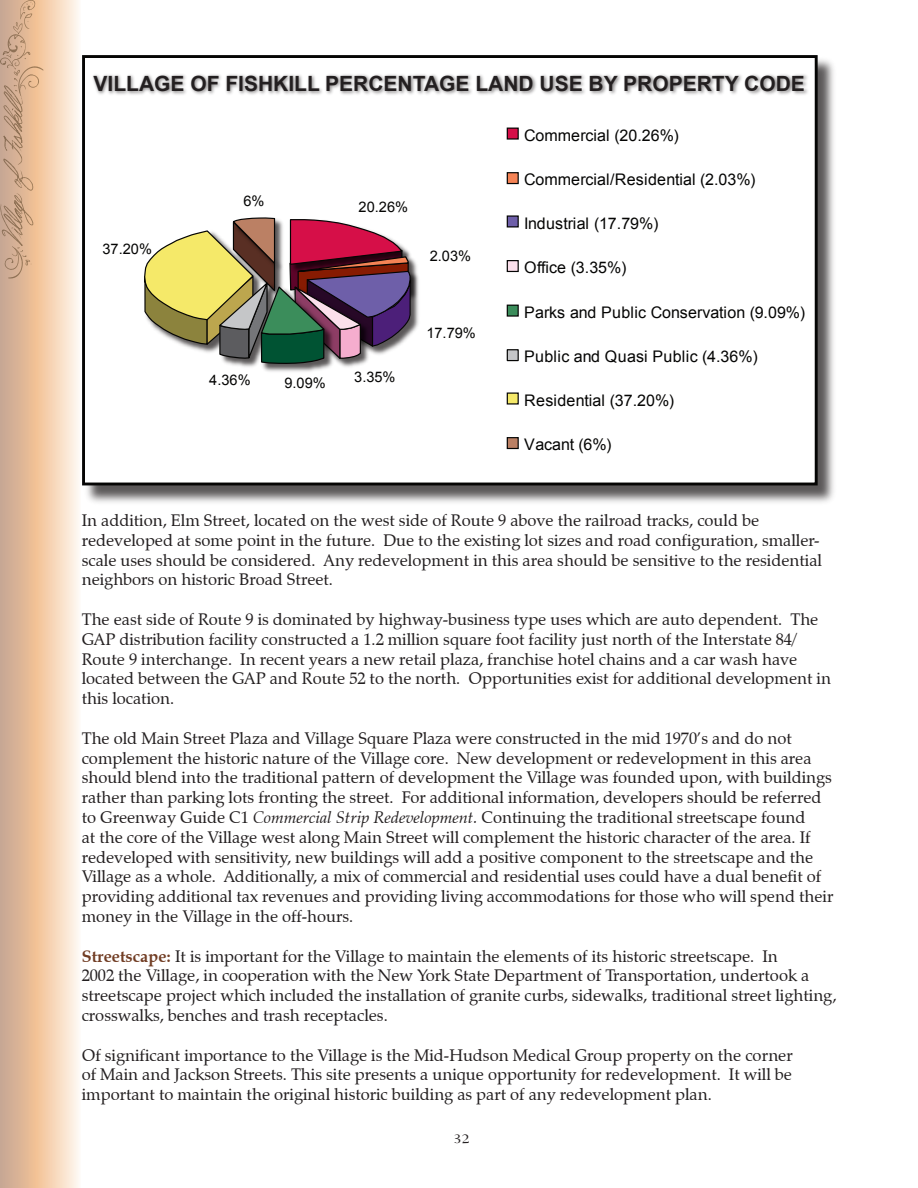
<style>
.page{position:relative;width:918px;height:1188px;background:#fff}
.page>*{position:absolute;margin:0;border:0;box-sizing:border-box;transform-origin:0 0}
.t1{font:700 21px "Arial";color:#231f20}
.t2{font:16.5px/19.8px "Zapf Calligraphic 801 BT";color:#231f20}
.t3{font:16.05px "Arial";color:#050504}
.t4{font:16.05px "Arial";letter-spacing:.02em;color:#050504}
.t5{font:14.55px "Arial";color:#050504}
.t6{font:13.5px "Transit Wide Normal";color:#231f20}
.s1{font-style:italic}
.s2{font-weight:700;color:#713d24}
</style>
<div class="page">
<svg style="left:0;top:0;width:79px;height:1188px;background:#ecccb0"></svg>
<svg style="left:0;top:0;width:44px;height:279px;background:#d7b090"></svg>
<div style="left:82px;top:56px;width:756px;height:450px;background:#231f20;opacity:.75"></div>
<div style="left:84px;top:57px;width:732px;height:427px;background:#fff"></div>
<div style="left:82px;top:55px;width:736px;height:430px;border:3px solid #050504"></div>
<img style="left:411px;top:269px;width:8px;height:65px">
<img style="left:261px;top:365px;width:72px;height:7px">
<svg style="left:144px;top:217px;width:267px;height:148px"></svg>
<div style="left:507px;top:128px;width:11px;height:11px;background:#d60f48"></div>
<div style="left:507px;top:128px;width:12px;height:12px;border:1px solid #050504"></div>
<div style="left:507px;top:173px;width:11px;height:11px;background:#f58355"></div>
<div style="left:507px;top:172px;width:12px;height:12px;border:1px solid #050504"></div>
<div style="left:507px;top:216px;width:11px;height:11px;background:#6e5fa9"></div>
<div style="left:507px;top:215px;width:12px;height:13px;border:1px solid #050504"></div>
<div style="left:507px;top:261px;width:11px;height:10px;background:#fbdfeb"></div>
<div style="left:507px;top:260px;width:12px;height:12px;border:1px solid #050504"></div>
<div style="left:507px;top:305px;width:11px;height:11px;background:#3b8d5b"></div>
<div style="left:507px;top:305px;width:12px;height:12px;border:1px solid #050504"></div>
<div style="left:507px;top:350px;width:11px;height:11px;background:#c5c6c8"></div>
<div style="left:507px;top:349px;width:12px;height:12px;border:1px solid #050504"></div>
<div style="left:507px;top:393px;width:11px;height:11px;background:#f5e969"></div>
<div style="left:507px;top:392px;width:12px;height:13px;border:1px solid #050504"></div>
<div style="left:507px;top:438px;width:11px;height:10px;background:#bb8064"></div>
<div style="left:507px;top:437px;width:12px;height:12px;border:1px solid #050504"></div>
<div style="left:92px;top:73px;width:717px;height:24px;background:#231f20;opacity:.6"></div>
<p class="t1" style="left:94px;top:70px;width:713px">VILLAGE OF FISHKILL PERCENTAGE LAND USE BY PROPERTY CODE</p>
<p class="t5" style="left:103px;top:239px;width:51px">37.20%</p>
<p class="t5" style="left:244px;top:191px;width:23px">6%</p>
<p class="t5" style="left:209px;top:370px;width:43px">4.36%</p>
<p class="t5" style="left:284px;top:374px;width:43px">9.09%</p>
<p class="t5" style="left:359px;top:197px;width:51px">20.26%</p>
<p class="t5" style="left:430px;top:246px;width:43px">2.03%</p>
<p class="t5" style="left:354px;top:367px;width:43px">3.35%</p>
<p class="t5" style="left:426px;top:324px;width:51px">17.79%</p>
<p class="t3" style="left:524px;top:125px;width:156px">Commercial (20.26%)</p>
<p class="t3" style="left:524px;top:169px;width:233px">Commercial/Residential (2.03%)</p>
<p class="t3" style="left:524px;top:213px;width:136px">Industrial (17.79%)</p>
<p class="t3" style="left:524px;top:257px;width:104px">Office (3.35%)</p>
<p class="t3" style="left:524px;top:302px;width:282px">Parks and Public Conservation (9.09%)</p>
<p class="t4" style="left:524px;top:346px;width:235px">Public and Quasi Public (4.36%)</p>
<p class="t3" style="left:524px;top:390px;width:152px">Residential (37.20%)</p>
<p class="t3" style="left:524px;top:434px;width:89px">Vacant (6%)</p>
<p class="t2" style="left:82px;top:511px;width:742px">In addition, Elm Street, located on the west side of Route 9 above the railroad tracks, could be redeveloped at some point in the future. Due to the existing lot sizes and road configuration, smaller&shy;scale uses should be considered. Any redevelopment in this area should be sensitive to the residential neighbors on historic Broad Street.</p>
<p class="t2" style="left:82px;top:610px;width:751px">The east side of Route 9 is dominated by highway-business type uses which are auto dependent. The GAP distribution facility constructed a 1.2 million square foot facility just north of the Interstate 84/ Route 9 interchange. In recent years a new retail plaza, franchise hotel chains and a car wash have located between the GAP and Route 52 to the north. Opportunities exist for additional development in this location.</p>
<p class="t2" style="left:82px;top:728px;width:753px">The old Main Street Plaza and Village Square Plaza were constructed in the mid 1970’s and do not complement the historic nature of the Village core. New development or redevelopment in this area should blend into the traditional pattern of development the Village was founded upon, with buildings rather than parking lots fronting the street. For additional information, developers should be referred to Greenway Guide C1 <span class="s1">Commercial Strip Redevelopment.</span> Continuing the traditional streetscape found<br>at the core of the Village west along Main Street will complement the historic character of the area. If redeveloped with sensitivity, new buildings will add a positive component to the streetscape and the Village as a whole. Additionally, a mix of commercial and residential uses could have a dual benefit of providing additional tax revenues and providing living accommodations for those who will spend their money in the Village in the off-hours.</p>
<p class="t2" style="left:82px;top:946px;width:756px"><span class="s2">Streetscape:</span> It is important for the Village to maintain the elements of its historic streetscape. In<br>2002 the Village, in cooperation with the New York State Department of Transportation, undertook a streetscape project which included the installation of granite curbs, sidewalks, traditional street lighting, crosswalks, benches and trash receptacles.</p>
<p class="t2" style="left:82px;top:1045px;width:713px;text-align:justify">Of significant importance to the Village is the Mid-Hudson Medical Group property on the corner of Main and Jackson Streets. This site presents a unique opportunity for redevelopment. It will be important to maintain the original historic building as part of any redevelopment plan.</p>
<p class="t6" style="left:454px;top:1127px;width:18px">32</p>
</div>
